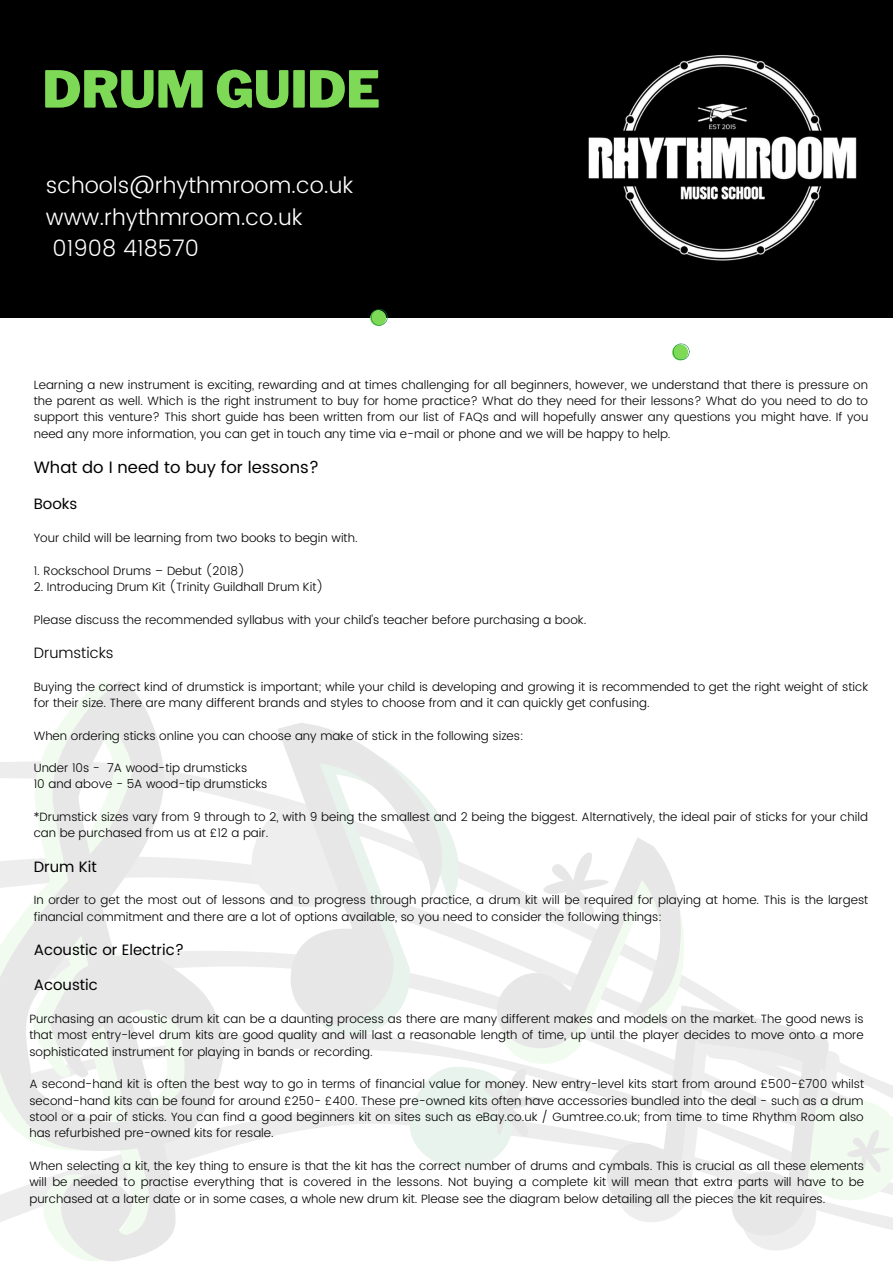
<style>
.page{position:relative;width:893px;height:1263px;background:#fff}
.page>*{position:absolute;margin:0;border:0;box-sizing:border-box;transform-origin:0 0}
.t1{font:900 50.55px "Libre Franklin";color:#7ed957}
.t2{font:300 22.5px/31.5px "Poppins";color:#fff}
.t3{font:16.5px "Poppins";color:#000}
.t4{font:15px "Poppins";color:#000}
.t5{font:300 15px "Poppins";color:#000}
.t6{font:300 12px/16.4px "Poppins";color:#000;text-align:justify}
</style>
<div class="page">
<div style="left:0;top:0;width:893px;height:317px;background:#000"></div>
<img style="left:588px;top:55px;width:269px;height:206px">
<svg style="left:229px;top:1033px;width:180px;height:20px;fill:#ededed"></svg>
<svg style="left:0;top:1107px;width:409px;height:115px"></svg>
<svg style="left:251px;top:805px;width:26px;height:95px"></svg>
<svg style="left:294px;top:1038px;width:115px;height:12px"></svg>
<svg style="left:27px;top:1159px;width:18px;height:63px"></svg>
<svg style="left:45px;top:1159px;width:133px;height:102px;fill:#e7e7e7"></svg>
<svg style="left:0;top:681px;width:229px;height:478px"></svg>
<svg style="left:277px;top:723px;width:175px;height:315px;fill:#ebeeec"></svg>
<svg style="left:409px;top:837px;width:484px;height:413px"></svg>
<svg style="left:371px;top:309px;width:16px;height:17px"></svg>
<svg style="left:673px;top:344px;width:16px;height:16px"></svg>
<p class="t1" style="left:43px;top:59px;width:339px">DRUM GUIDE</p>
<p class="t2" style="left:46px;top:170px;width:309px">schools@rhythmroom.co.uk www.rhythmroom.co.uk<br>01908 418570</p>
<p class="t6" style="left:34px;top:376px;width:836px">Learning a new instrument is exciting, rewarding and at times challenging for all beginners, however, we understand that there is pressure on the parent as well. Which is the right instrument to buy for home practice? What do they need for their lessons? What do you need to do to support this venture? This short guide has been written from our list of FAQs and will hopefully answer any questions you might have. If you need any more information, you can get in touch any time via e-mail or phone and we will be happy to help.</p>
<p class="t3" style="left:34px;top:458px;width:287px">What do I need to buy for lessons?</p>
<p class="t4" style="left:34px;top:495px;width:45px">Books</p>
<p class="t6" style="left:34px;top:530px;width:325px">Your child will be learning from two books to begin with.</p>
<p class="t6" style="left:34px;top:562px;width:213px">1. Rockschool Drums – Debut (2018)</p>
<p class="t6" style="left:34px;top:579px;width:291px">2. Introducing Drum Kit (Trinity Guildhall Drum Kit)</p>
<p class="t6" style="left:34px;top:611px;width:554px">Please discuss the recommended syllabus with your child's teacher before purchasing a book.</p>
<p class="t5" style="left:34px;top:644px;width:81px">Drumsticks</p>
<p class="t6" style="left:34px;top:678px;width:836px">Buying the correct kind of drumstick is important; while your child is developing and growing it is recommended to get the right weight of stick for their size. There are many different brands and styles to choose from and it can quickly get confusing.</p>
<p class="t6" style="left:34px;top:727px;width:491px">When ordering sticks online you can choose any make of stick in the following sizes:</p>
<p class="t6" style="left:34px;top:760px;width:215px">Under 10s - 7A wood-tip drumsticks</p>
<p class="t6" style="left:34px;top:776px;width:235px">10 and above - 5A wood-tip drumsticks</p>
<p class="t6" style="left:34px;top:809px;width:836px">*Drumstick sizes vary from 9 through to 2, with 9 being the smallest and 2 being the biggest. Alternatively, the ideal pair of sticks for your child can be purchased from us at £12 a pair.</p>
<p class="t4" style="left:34px;top:857px;width:65px">Drum Kit</p>
<p class="t6" style="left:34px;top:892px;width:836px">In order to get the most out of lessons and to progress through practice, a drum kit will be required for playing at home. This is the largest financial commitment and there are a lot of options available, so you need to consider the following things:</p>
<p class="t4" style="left:34px;top:941px;width:152px">Acoustic or Electric?</p>
<p class="t4" style="left:34px;top:976px;width:66px">Acoustic</p>
<p class="t6" style="left:29px;top:1011px;width:836px">Purchasing an acoustic drum kit can be a daunting process as there are many different makes and models on the market. The good news is that most entry-level drum kits are good quality and will last a reasonable length of time, up until the player decides to move onto a more sophisticated instrument for playing in bands or recording.</p>
<p class="t6" style="left:29px;top:1076px;width:836px">A second-hand kit is often the best way to go in terms of financial value for money. New entry-level kits start from around £500-£700 whilst second-hand kits can be found for around £250- £400. These pre-owned kits often have accessories bundled into the deal - such as a drum stool or a pair of sticks. You can find a good beginners kit on sites such as eBay.co.uk / Gumtree.co.uk; from time to time Rhythm Room also has refurbished pre-owned kits for resale.</p>
<p class="t6" style="left:29px;top:1158px;width:836px">When selecting a kit, the key thing to ensure is that the kit has the correct number of drums and cymbals. This is crucial as all these elements will be needed to practise everything that is covered in the lessons. Not buying a complete kit will mean that extra parts will have to be purchased at a later date or in some cases, a whole new drum kit. Please see the diagram below detailing all the pieces the kit requires.</p>
</div>
